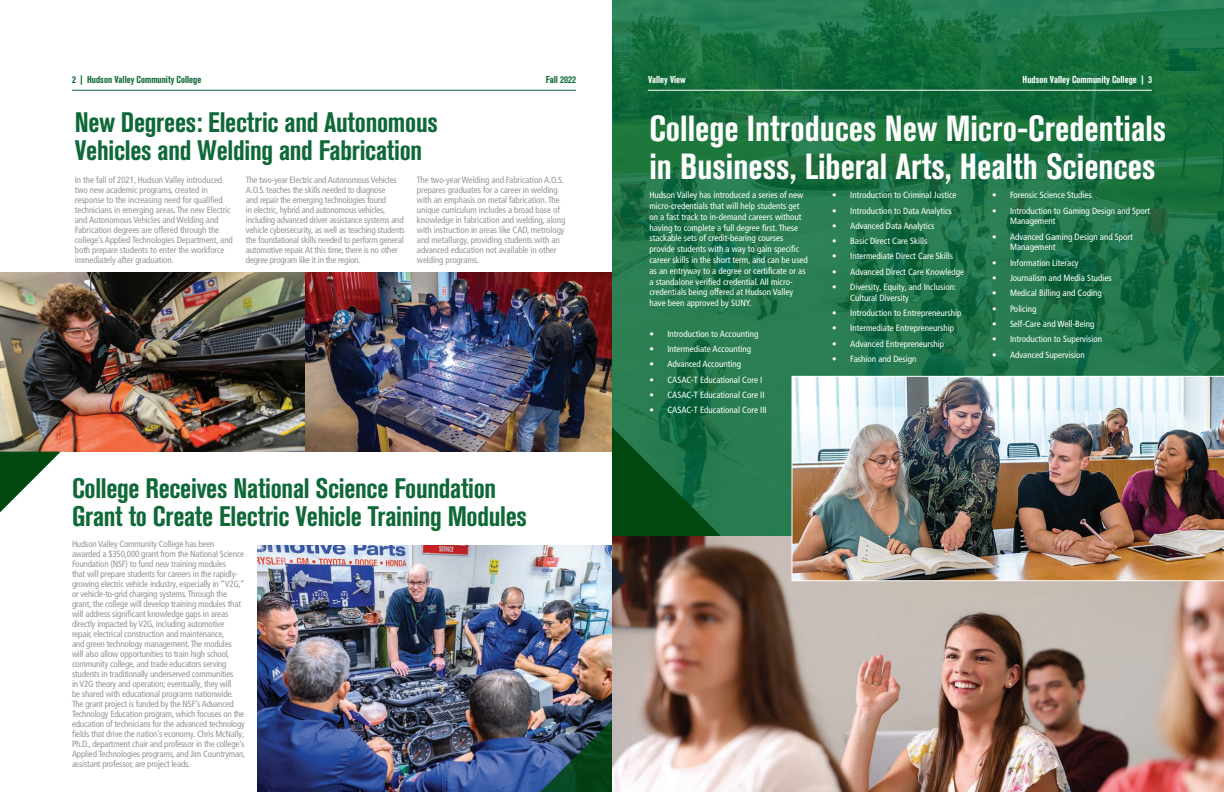
<style>
.page{position:relative;width:1224px;height:792px;background:#fff}
.page>*{position:absolute;margin:0;border:0;box-sizing:border-box;transform-origin:0 0}
.t1{font:36px/38px "Akzidenz Grotesk BQ Bd Cnd Alt";color:#fff}
._30_Green_Header{font:28px/28px "Akzidenz Grotesk BQ Bd Cnd Alt";letter-spacing:-.01em;color:#0f6838}
.t2{font:10px "Akzidenz Grotesk BQ Bd Cnd Alt";color:#fff}
.t3{font:10px "Akzidenz Grotesk BQ Bd Cnd Alt";color:#0f6838}
._9_Gray_Body_Copy{font:condensed 9px/10px "Frutiger LT Pro";letter-spacing:-.02em;color:#939598}
._9_Gray_Body_Copy-2{font:condensed 9px/10.8px "Frutiger LT Pro";color:#fff}
</style>
<div class="page">
<hr style="left:72px;top:90px;width:504px;height:1px;background:#0f6838">
<img style="left:258px;top:546px;width:354px;height:246px">
<svg style="left:612px;top:0;width:612px;height:536px;background:#1d7446"></svg>
<hr style="left:648px;top:90px;width:504px;height:1px;background:#fff">
<img style="left:526px;top:720px;width:86px;height:72px">
<img style="left:0;top:272px;width:305px;height:180px">
<img style="left:305px;top:272px;width:307px;height:180px">
<svg style="left:0;top:452px;width:61px;height:60px"></svg>
<img style="left:612px;top:536px;width:612px;height:256px">
<img style="left:792px;top:376px;width:432px;height:205px">
<svg style="left:612px;top:427px;width:109px;height:109px;background:#0e5c2c"></svg>
<p class="t3" style="left:72px;top:74px;width:131px">2 | Hudson Valley Community College</p>
<p class="t3" style="left:546px;top:74px;width:32px">Fall 2022</p>
<p class="_30_Green_Header" style="left:75px;top:108px;width:365px">New Degrees: Electric and Autonomous<br>Vehicles and Welding and Fabrication</p>
<p class="_9_Gray_Body_Copy" style="left:75px;top:174px;width:160px">In the fall of 2021, Hudson Valley introduced two new academic programs, created in response to the increasing need for qualified technicians in emerging areas. The new Electric and Autonomous Vehicles and Welding and Fabrication degrees are offered through the college’s Applied Technologies Department, and both prepare students to enter the workforce immediately after graduation.</p>
<p class="_9_Gray_Body_Copy" style="left:246px;top:174px;width:160px">The two-year Electric and Autonomous Vehicles A.O.S. teaches the skills needed to diagnose<br>and repair the emerging technologies found<br>in electric, hybrid and autonomous vehicles, including advanced driver assistance systems and vehicle cybersecurity, as well as teaching students the foundational skills needed to perform general automotive repair. At this time, there is no other degree program like it in the region.</p>
<p class="_9_Gray_Body_Copy" style="left:417px;top:174px;width:150px">The two-year Welding and Fabrication A.O.S. prepares graduates for a career in welding with an emphasis on metal fabrication. The unique curriculum includes a broad base of knowledge in fabrication and welding, along with instruction in areas like CAD, metrology and metallurgy, providing students with an advanced education not available in other welding programs.</p>
<p class="_30_Green_Header" style="left:72px;top:474px;width:457px">College Receives National Science Foundation<br>Grant to Create Electric Vehicle Training Modules</p>
<p class="_9_Gray_Body_Copy" style="left:72px;top:539px;width:175px">Hudson Valley Community College has been<br>awarded a $350,000 grant from the National Science Foundation (NSF) to fund new training modules<br>that will prepare students for careers in the rapidly&shy;growing electric vehicle industry, especially in “V2G,” or vehicle-to-grid charging systems. Through the grant, the college will develop training modules that will address significant knowledge gaps in areas directly impacted by V2G, including automotive repair, electrical construction and maintenance,<br>and green technology management. The modules will also allow opportunities to train high school, community college, and trade educators serving students in traditionally underserved communities<br>in V2G theory and operation; eventually, they will<br>be shared with educational programs nationwide.<br>The grant project is funded by the NSF’s Advanced Technology Education program, which focuses on the education of technicians for the advanced technology fields that drive the nation’s economy. Chris McNally, Ph.D., department chair and professor in the college’s Applied Technologies programs, and Jim Countryman, assistant professor, are project leads.</p>
<p class="t2" style="left:648px;top:74px;width:39px">Valley View</p>
<p class="t2" style="left:1023px;top:74px;width:131px">Hudson Valley Community College | 3</p>
<p class="t1" style="left:649px;top:109px;width:518px">College Introduces New Micro-Credentials in Business, Liberal Arts, Health Sciences</p>
<p class="_9_Gray_Body_Copy-2" style="left:649px;top:190px;width:160px">Hudson Valley has introduced a series of new micro-credentials that will help students get on a fast track to in-demand careers without having to complete a full degree first. These stackable sets of credit-bearing courses provide students with a way to gain specific career skills in the short term, and can be used as an entryway to a degree or certificate or as a standalone verified credential. All micro&shy;credentials being offered at Hudson Valley have been approved by SUNY.</p>
<p class="_9_Gray_Body_Copy-2" style="left:649px;top:328px;width:111px">• Introduction to Accounting</p>
<p class="_9_Gray_Body_Copy-2" style="left:649px;top:344px;width:103px">• Intermediate Accounting</p>
<p class="_9_Gray_Body_Copy-2" style="left:649px;top:359px;width:93px">• Advanced Accounting</p>
<p class="_9_Gray_Body_Copy-2" style="left:649px;top:374px;width:114px">• CASAC-T Educational Core I</p>
<p class="_9_Gray_Body_Copy-2" style="left:649px;top:390px;width:117px">• CASAC-T Educational Core II</p>
<p class="_9_Gray_Body_Copy-2" style="left:649px;top:405px;width:119px">• CASAC-T Educational Core III</p>
<p class="_9_Gray_Body_Copy-2" style="left:832px;top:190px;width:126px">• Introduction to Criminal Justice</p>
<p class="_9_Gray_Body_Copy-2" style="left:832px;top:205px;width:121px">• Introduction to Data Analytics</p>
<p class="_9_Gray_Body_Copy-2" style="left:832px;top:220px;width:104px">• Advanced Data Analytics</p>
<p class="_9_Gray_Body_Copy-2" style="left:832px;top:236px;width:97px">• Basic Direct Care Skills</p>
<p class="_9_Gray_Body_Copy-2" style="left:832px;top:251px;width:122px">• Intermediate Direct Care Skills</p>
<p class="_9_Gray_Body_Copy-2" style="left:832px;top:266px;width:133px">• Advanced Direct Care Knowledge</p>
<p class="_9_Gray_Body_Copy-2" style="left:850px;top:282px;width:107px;text-indent:-18px">• Diversity, Equity, and Inclusion:<br>Cultural Diversity</p>
<p class="_9_Gray_Body_Copy-2" style="left:832px;top:308px;width:131px">• Introduction to Entrepreneurship</p>
<p class="_9_Gray_Body_Copy-2" style="left:832px;top:323px;width:123px">• Intermediate Entrepreneurship</p>
<p class="_9_Gray_Body_Copy-2" style="left:832px;top:338px;width:113px">• Advanced Entrepreneurship</p>
<p class="_9_Gray_Body_Copy-2" style="left:832px;top:354px;width:86px">• Fashion and Design</p>
<p class="_9_Gray_Body_Copy-2" style="left:992px;top:190px;width:101px">• Forensic Science Studies</p>
<p class="_9_Gray_Body_Copy-2" style="left:1010px;top:205px;width:142px;text-indent:-18px">• Introduction to Gaming Design and Sport<br>Management</p>
<p class="_9_Gray_Body_Copy-2" style="left:1010px;top:231px;width:124px;text-indent:-18px">• Advanced Gaming Design and Sport<br>Management</p>
<p class="_9_Gray_Body_Copy-2" style="left:992px;top:257px;width:88px">• Information Literacy</p>
<p class="_9_Gray_Body_Copy-2" style="left:992px;top:273px;width:121px">• Journalism and Media Studies</p>
<p class="_9_Gray_Body_Copy-2" style="left:992px;top:288px;width:111px">• Medical Billing and Coding</p>
<p class="_9_Gray_Body_Copy-2" style="left:992px;top:303px;width:46px">• Policing</p>
<p class="_9_Gray_Body_Copy-2" style="left:992px;top:319px;width:104px">• Self-Care and Well-Being</p>
<p class="_9_Gray_Body_Copy-2" style="left:992px;top:334px;width:112px">• Introduction to Supervision</p>
<p class="_9_Gray_Body_Copy-2" style="left:992px;top:349px;width:94px">• Advanced Supervision</p>
</div>
